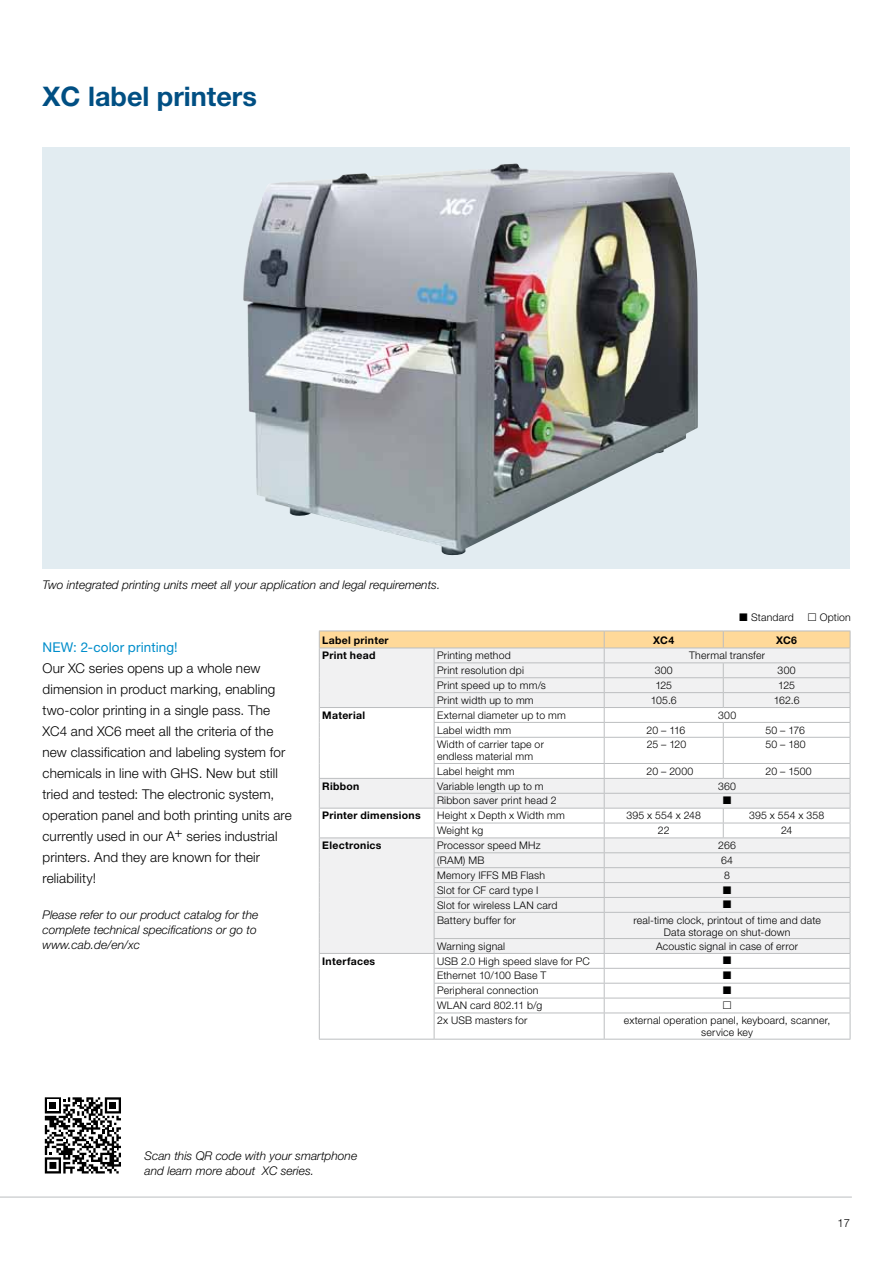
<style>
.page{position:relative;width:893px;height:1263px;background:#fff}
.page>*{position:absolute;margin:0;border:0;box-sizing:border-box;transform-origin:0 0}
.t1{font:700 27px "Helvetica Neue";color:#004f83}
.t2{font:300 13.5px/21px "Helvetica Neue";letter-spacing:.01em;color:#000}
.t3{font:13.5px "Helvetica Neue";letter-spacing:.01em;color:#008ecb}
.t4{font:italic 300 12px/15px "Helvetica Neue";color:#000}
.t5{font:300 11.25px "Helvetica Neue";color:#000}
.t6{font:300 10.5px/14.9px "Helvetica Neue";letter-spacing:.02em;color:#000}
.t7{font:700 10.5px "Helvetica Neue";letter-spacing:.025em;color:#000}
</style>
<div class="page">
<hr style="left:0;top:1197px;width:852px;height:1px;background:#bcbec0">
<div style="left:43px;top:148px;width:807px;height:421px;background:#e2ecf1"></div>
<img style="left:243px;top:163px;width:455px;height:392px">
<hr style="left:319px;top:1039px;width:115px;height:1px;background:#bcbec0">
<hr style="left:434px;top:1039px;width:170px;height:1px;background:#bcbec0">
<hr style="left:604px;top:1039px;width:119px;height:1px;background:#bcbec0">
<hr style="left:723px;top:1039px;width:127px;height:1px;background:#bcbec0">
<svg style="left:44px;top:1097px;width:75px;height:77px"></svg>
<svg style="left:45px;top:1097px;width:76px;height:76px"></svg>
<svg style="left:319px;top:631px;width:532px;height:408px"></svg>
<h1 class="t1" style="left:43px;top:79px;width:216px">XC label printers</h1>
<p class="t4" style="left:43px;top:577px;width:399px">Two integrated printing units meet all your application and legal requirements.</p>
<p class="t6" style="left:751px;top:609px;width:44px">Standard</p>
<p class="t6" style="left:820px;top:609px;width:33px">Option</p>
<p class="t3" style="left:43px;top:639px;width:137px">NEW: 2-color printing!</p>
<p class="t2" style="left:43px;top:657px;width:251px">Our XC series opens up a whole new dimension in product marking, enabling two-color printing in a single pass. The XC4 and XC6 meet all the criteria of the new classification and labeling system for chemicals in line with GHS. New but still tried and tested: The electronic system, operation panel and both printing units are currently used in our A+ series industrial printers. And they are known for their reliability!</p>
<p class="t4" style="left:43px;top:907px;width:217px">Please refer to our product catalog for the complete technical specifications or go to www.cab.de/en/xc</p>
<p class="t7" style="left:322px;top:633px;width:68px">Label printer</p>
<p class="t7" style="left:653px;top:633px;width:22px">XC4</p>
<p class="t7" style="left:776px;top:633px;width:22px">XC6</p>
<p class="t7" style="left:322px;top:649px;width:55px">Print head</p>
<p class="t6" style="left:437px;top:648px;width:75px">Printing method</p>
<p class="t6" style="left:689px;top:648px;width:77px">Thermal transfer</p>
<p class="t6" style="left:437px;top:663px;width:88px">Print resolution dpi</p>
<p class="t6" style="left:655px;top:663px;width:20px">300</p>
<p class="t6" style="left:778px;top:663px;width:20px">300</p>
<p class="t6" style="left:437px;top:678px;width:110px">Print speed up to mm/s</p>
<p class="t6" style="left:655px;top:678px;width:18px">125</p>
<p class="t6" style="left:778px;top:678px;width:18px">125</p>
<p class="t6" style="left:437px;top:692px;width:98px">Print width up to mm</p>
<p class="t6" style="left:651px;top:692px;width:28px">105.6</p>
<p class="t6" style="left:774px;top:692px;width:27px">162.6</p>
<p class="t7" style="left:322px;top:708px;width:44px">Material</p>
<p class="t6" style="left:437px;top:707px;width:130px">External diameter up to mm</p>
<p class="t6" style="left:718px;top:707px;width:20px">300</p>
<p class="t6" style="left:437px;top:722px;width:76px">Label width mm</p>
<p class="t6" style="left:647px;top:722px;width:40px">20 – 116</p>
<p class="t6" style="left:765px;top:722px;width:41px">50 – 176</p>
<p class="t6" style="left:437px;top:738px;width:108px;line-height:12px">Width of carrier tape or endless material mm</p>
<p class="t6" style="left:647px;top:737px;width:41px">25 – 120</p>
<p class="t6" style="left:765px;top:737px;width:42px">50 – 180</p>
<p class="t6" style="left:437px;top:763px;width:79px">Label height mm</p>
<p class="t6" style="left:646px;top:763px;width:48px">20 – 2000</p>
<p class="t6" style="left:766px;top:763px;width:48px">20 – 1500</p>
<p class="t7" style="left:322px;top:779px;width:39px">Ribbon</p>
<p class="t6" style="left:437px;top:778px;width:108px">Variable length up to m</p>
<p class="t6" style="left:718px;top:778px;width:19px">360</p>
<p class="t6" style="left:437px;top:793px;width:121px">Ribbon saver print head 2</p>
<p class="t7" style="left:322px;top:809px;width:100px">Printer dimensions</p>
<p class="t6" style="left:437px;top:808px;width:129px">Height x Depth x Width mm</p>
<p class="t6" style="left:626px;top:808px;width:76px">395 x 554 x 248</p>
<p class="t6" style="left:749px;top:808px;width:77px">395 x 554 x 358</p>
<p class="t6" style="left:437px;top:823px;width:48px">Weight kg</p>
<p class="t6" style="left:658px;top:823px;width:13px">22</p>
<p class="t6" style="left:781px;top:823px;width:13px">24</p>
<p class="t7" style="left:322px;top:839px;width:61px">Electronics</p>
<p class="t6" style="left:437px;top:838px;width:105px">Processor speed MHz</p>
<p class="t6" style="left:718px;top:838px;width:19px">266</p>
<p class="t6" style="left:437px;top:852px;width:49px">(RAM) MB</p>
<p class="t6" style="left:721px;top:852px;width:13px">64</p>
<p class="t6" style="left:437px;top:867px;width:110px">Memory IFFS MB Flash</p>
<p class="t6" style="left:724px;top:867px;width:7px">8</p>
<p class="t6" style="left:437px;top:882px;width:122px">Slot for CF card type I<br>Slot for wireless LAN card<br>Battery buffer for</p>
<p class="t6" style="left:633px;top:913px;width:189px;line-height:12px;text-align:center">real-time clock, printout of time and date<br>Data storage on shut-down</p>
<p class="t6" style="left:437px;top:938px;width:70px">Warning signal</p>
<p class="t6" style="left:656px;top:938px;width:144px">Acoustic signal in case of error</p>
<p class="t7" style="left:322px;top:954px;width:55px">Interfaces</p>
<p class="t6" style="left:437px;top:953px;width:154px">USB 2.0 High speed slave for PC<br>Ethernet 10/100 Base T<br>Peripheral connection<br>WLAN card 802.11 b/g<br>2x USB masters for</p>
<p class="t6" style="left:624px;top:1014px;width:208px;line-height:12px;text-align:center">external operation panel, keyboard, scanner, service key</p>
<p class="t4" style="left:145px;top:1148px;width:214px">Scan this QR code with your smartphone and learn more about XC series.</p>
<p class="t5" style="left:837px;top:1216px;width:14px">17</p>
</div>
